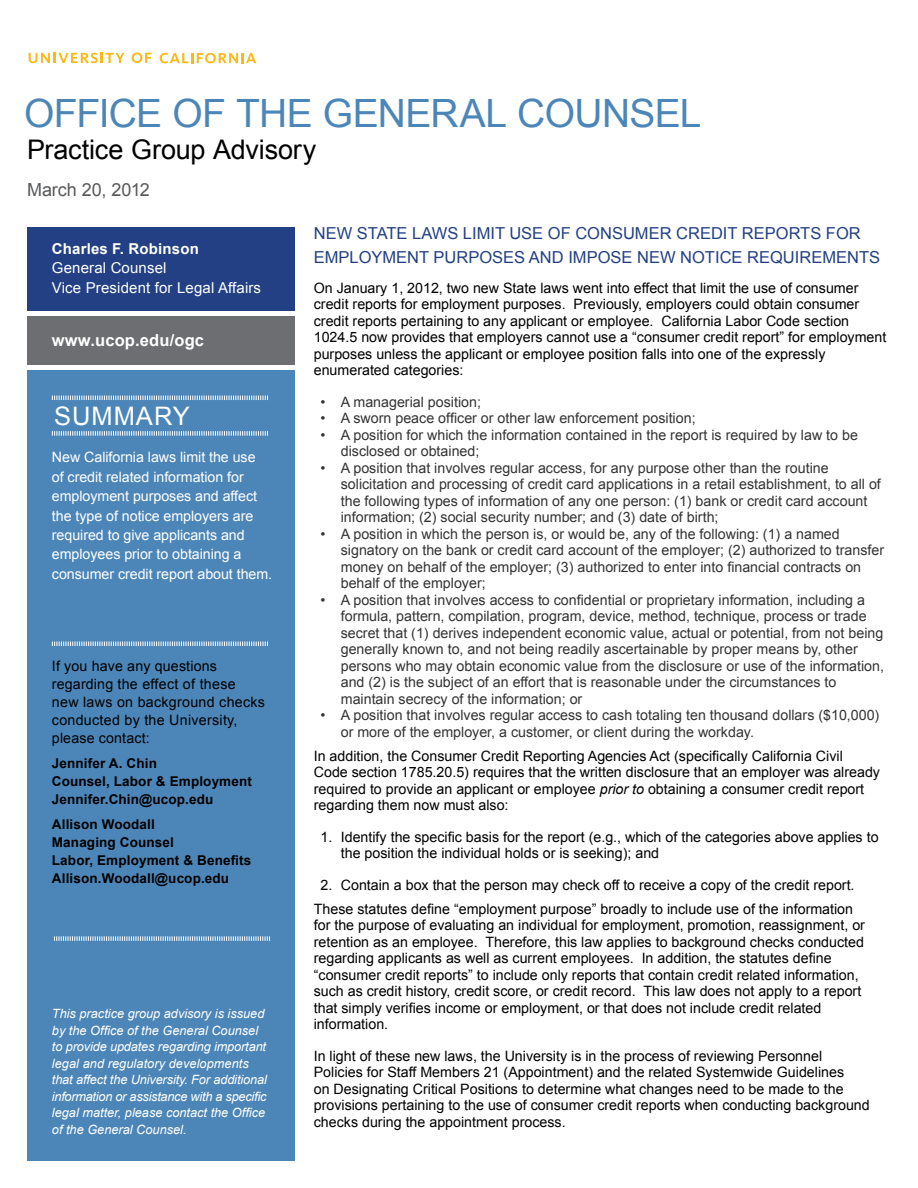
<style>
.page{position:relative;width:918px;height:1188px;background:#fff}
.page>*{position:absolute;margin:0;border:0;box-sizing:border-box;transform-origin:0 0}
.t1{font:39px "Arial";letter-spacing:-.015em;color:#4c86b8}
.t2{font:27px "Arial";color:#000}
.t3{font:25.5px "Arial";color:#fff}
.t4{font:18px "Arial";letter-spacing:-.02em;color:#58595b}
.t5{font:16.5px/24px "Arial";color:#224083}
.t6{font:700 16.5px "Arial";letter-spacing:.01em;color:#fff}
.t7{font:15px/19.5px "Arial";letter-spacing:.01em;color:#fff}
.t8{font:700 15px "Arial";letter-spacing:.01em;color:#fff}
.t9{font:14.25px/16.5px "Arial";color:#000}
.t10{font:14.25px/16.5px "Arial";color:#333}
.t11{font:14.25px/19.5px "Arial";letter-spacing:-.005em;color:#fff}
.t12{font:14.25px/18px "Arial";letter-spacing:.02em;color:#000}
.t13{font:700 13.5px/18px "Arial";letter-spacing:.01em;color:#000}
.t14{font:italic 12.75px/16.5px "Arial";color:#fff}
.s1{font-style:italic}
</style>
<div class="page">
<div style="left:27px;top:370px;width:267px;height:791px;background:#4c86b8"></div>
<div style="left:27px;top:227px;width:267px;height:83px;background:#224083"></div>
<div style="left:27px;top:316px;width:267px;height:48px;background:#6d6e71"></div>
<svg style="left:52px;top:396px;width:216px;height:4px"></svg>
<svg style="left:52px;top:431px;width:216px;height:5px"></svg>
<svg style="left:52px;top:642px;width:216px;height:4px"></svg>
<svg style="left:54px;top:936px;width:216px;height:5px"></svg>
<svg style="left:29px;top:53px;width:95px;height:10px"></svg>
<svg style="left:132px;top:53px;width:19px;height:10px"></svg>
<svg style="left:160px;top:53px;width:96px;height:10px"></svg>
<h1 class="t1" style="left:24px;top:88px;width:679px">Office of the General Counsel</h1>
<h2 class="t2" style="left:27px;top:132px;width:291px">Practice Group Advisory</h2>
<p class="t4" style="left:27px;top:178px;width:124px">March 20, 2012</p>
<p class="t8" style="left:52px;top:239px;width:148px">Charles F. Robinson</p>
<p class="t7" style="left:52px;top:258px;width:211px">General Counsel<br>Vice President for Legal Affairs</p>
<p class="t6" style="left:52px;top:329px;width:154px">www.ucop.edu/ogc</p>
<h3 class="t3" style="left:54px;top:399px;width:21px">SUMMARY</h3>
<p class="t11" style="left:52px;top:447px;width:222px">New California laws limit the use<br>of credit related information for employment purposes and affect the type of notice employers are required to give applicants and employees prior to obtaining a consumer credit report about them.</p>
<p class="t12" style="left:52px;top:657px;width:215px">If you have any questions regarding the effect of these new laws on background checks conducted by the U niversity, please contact:</p>
<p class="t13" style="left:52px;top:755px;width:202px">Jennifer A. Chin<br>Counsel, Labor &amp; Employment<br>Jennifer.Chin@ucop.edu</p>
<p class="t13" style="left:52px;top:815px;width:201px">Allison Woodall<br>Managing Counsel<br>Labor, Employment &amp; Benefits<br>Allison.Woodall@ucop.edu</p>
<p class="t14" style="left:52px;top:1006px;width:216px">This practice group advisory is issued by the Office of the General Counsel to provide updates regarding important legal and regulatory developments that affect the University. For additional information or assistance with a specific legal matter, please contact the Office of the General Counsel.</p>
<p class="t5" style="left:314px;top:221px;width:568px">new state laws limit use of consumer credit reports for employment purposes and impose new notice requirements</p>
<p class="t9" style="left:314px;top:279px;width:574px">On January 1, 2012, two new State laws went into effect that limit the use of consumer credit reports for employment purposes. Previously, employers could obtain consumer credit reports pertaining to any applicant or employee. California Labor Code section 1024.5 now provides that employers cannot use a “consumer credit report” for employment purposes unless the applicant or employee position falls into one of the expressly enumerated categories:</p>
<p class="t10" style="left:321px;top:393px;width:162px">• A managerial position;</p>
<p class="t10" style="left:321px;top:410px;width:377px">• A sworn peace officer or other law enforcement position;</p>
<p class="t10" style="left:341px;top:426px;width:519px;text-indent:-20px">• A position for which the information contained in the report is required by law to be disclosed or obtained;</p>
<p class="t10" style="left:341px;top:459px;width:542px;text-indent:-20px">• A position that involves regular access, for any purpose other than the routine solicitation and processing of credit card applications in a retail establishment, to all of the following types of information of any one person: (1) bank or credit card account information; (2) social security number; and (3) date of birth;</p>
<p class="t10" style="left:341px;top:525px;width:545px;text-indent:-20px">• A position in which the person is, or would be, any of the following: (1) a named signatory on the bank or credit card account of the employer; (2) authorized to transfer money on behalf of the employer; (3) authorized to enter into financial contracts on behalf of the employer;</p>
<p class="t10" style="left:341px;top:591px;width:545px;text-indent:-20px">• A position that involves access to confidential or proprietary information, including a formula, pattern, compilation, program, device, method, technique, process or trade secret that (1) derives independent economic value, actual or potential, from not being generally known to, and not being readily ascertainable by proper means by, other persons who may obtain economic value from the disclosure or use of the information, and (2) is the subject of an effort that is reasonable under the circumstances to maintain secrecy of the information; or</p>
<p class="t10" style="left:341px;top:707px;width:540px;text-indent:-20px">• A position that involves regular access to cash totaling ten thousand dollars ($10,000) or more of the employer, a customer, or client during the workday.</p>
<p class="t9" style="left:314px;top:747px;width:568px">In addition, the Consumer Credit Reporting Agencies Act (specifically California Civil Code section 1785.20.5) requires that the written disclosure that an employer was already required to provide an applicant or employee <span class="s1">prior to</span> obtaining a consumer credit report regarding them now must also:</p>
<p class="t9" style="left:341px;top:828px;width:539px;text-indent:-20px">1. Identify the specific basis for the report (e.g., which of the categories above applies to the position the individual holds or is seeking); and</p>
<p class="t9" style="left:314px;top:873px;width:542px;line-height:24px;text-align:center">2. Contain a box that the person may check off to receive a copy of the credit report.<br>These statutes define “employment purpose” broadly to include use of the information</p>
<p class="t9" style="left:314px;top:917px;width:553px">for the purpose of evaluating an individual for employment, promotion, reassignment, or retention as an employee. Therefore, this law applies to background checks conducted regarding applicants as well as current employees. In addition, the statutes define “consumer credit reports” to include only reports that contain credit related information, such as credit history, credit score, or credit record. This law does not apply to a report that simply verifies income or employment, or that does not include credit related information.</p>
<p class="t9" style="left:314px;top:1047px;width:558px">I n light of these new laws, the U niversity is in the process of reviewing Personnel Policies for Staff Members 21 (Appointment) and the related Systemwide Guidelines<br>on Designating Critical Positions to determine what changes need to be made to the provisions pertaining to the use of consumer credit reports when conducting background checks during the appointment process.</p>
</div>
